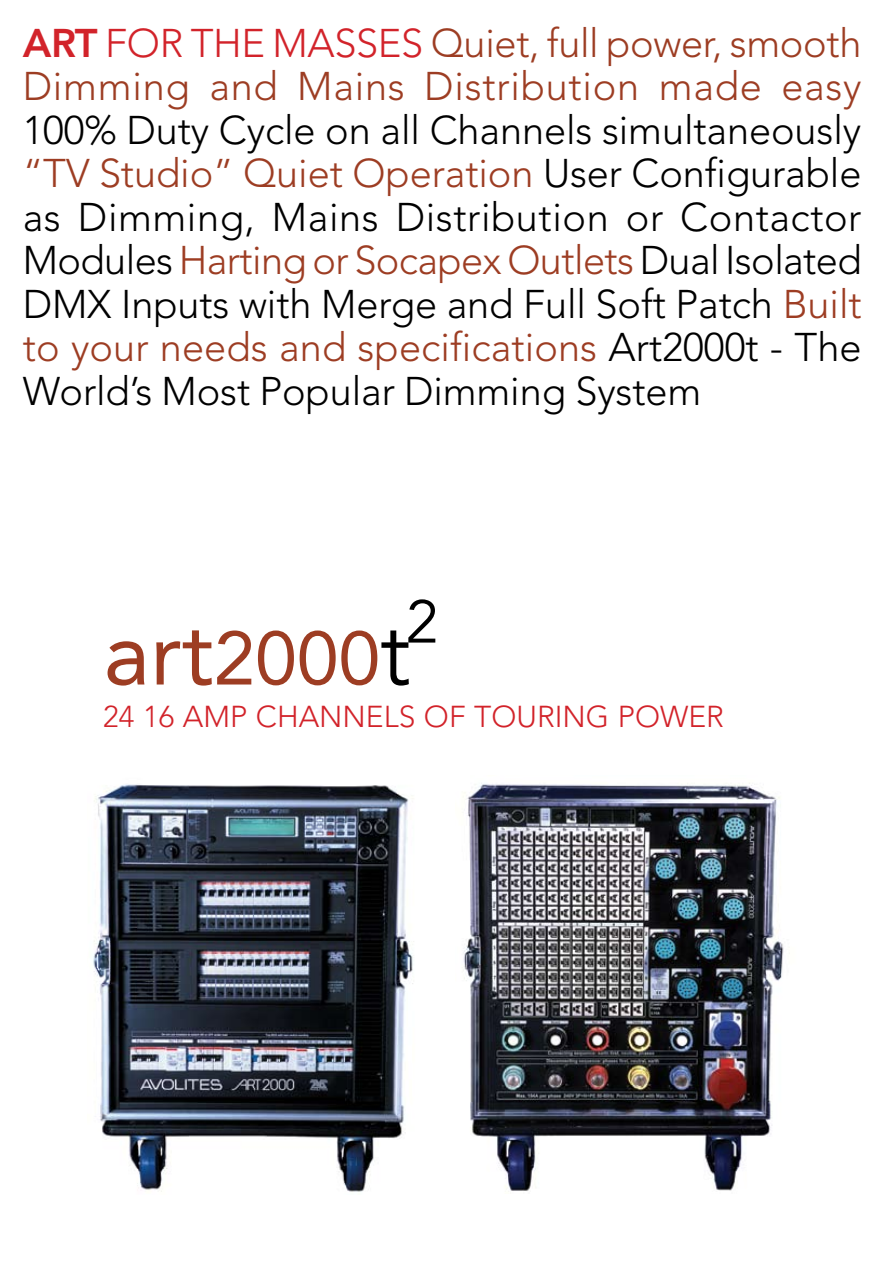
<style>
.page{position:relative;width:893px;height:1263px;background:#fff}
.page>*{position:absolute;margin:0;border:0;box-sizing:border-box;transform-origin:0 0}
.t1{font:75px "Avenir";color:#9d3d23}
.t2{font:60px "Avenir";color:#000}
.t3{font:300 39.75px/43.5px "Avenir";letter-spacing:-.005em;color:#000;text-align:justify}
.t4{font:300 39.75px/43.5px "Avenir";letter-spacing:-.01em;color:#9d3d23}
.t5{font:300 30px "Avenir";color:#d2232a}
.s1{font-weight:800;color:#d2232a}
.s2{color:#d2232a}
.s3{color:#9d3d23}
.s4{font-size:90px}
.s5{font-size:90px;color:#000}
</style>
<div class="page">
<img style="left:93px;top:784px;width:321px;height:408px">
<img style="left:463px;top:783px;width:321px;height:408px">
<p class="t4" style="left:23px;top:22px;width:840px"><span class="s1">ART</span> <span class="s2">for the masses</span> Quiet, full power, smooth<br>Dimming and Mains Distribution made easy</p>
<p class="t3" style="left:23px;top:109px;width:840px">100% Duty Cycle on all Channels simultaneously <span class="s3">“TV Studio” Quiet Operation</span> User Configurable as Dimming, Mains Distribution or Contactor Modules <span class="s3">H arting or Socapex Outlets</span> Dual Isolated DMX Inputs with M erge and Full Soft Patch <span class="s3">Built to your needs and specifications</span> Art2000t - The World’s Most Popular Dimming System</p>
<h2 class="t2" style="left:405px;top:587px;width:35px">2</h2>
<h1 class="t1" style="left:103px;top:615px;width:308px"><span class="s4">art</span>2000<span class="s5">t</span></h1>
<p class="t5" style="left:103px;top:698px;width:622px">24 16 Amp Channels of tou ri ng power</p>
</div>
